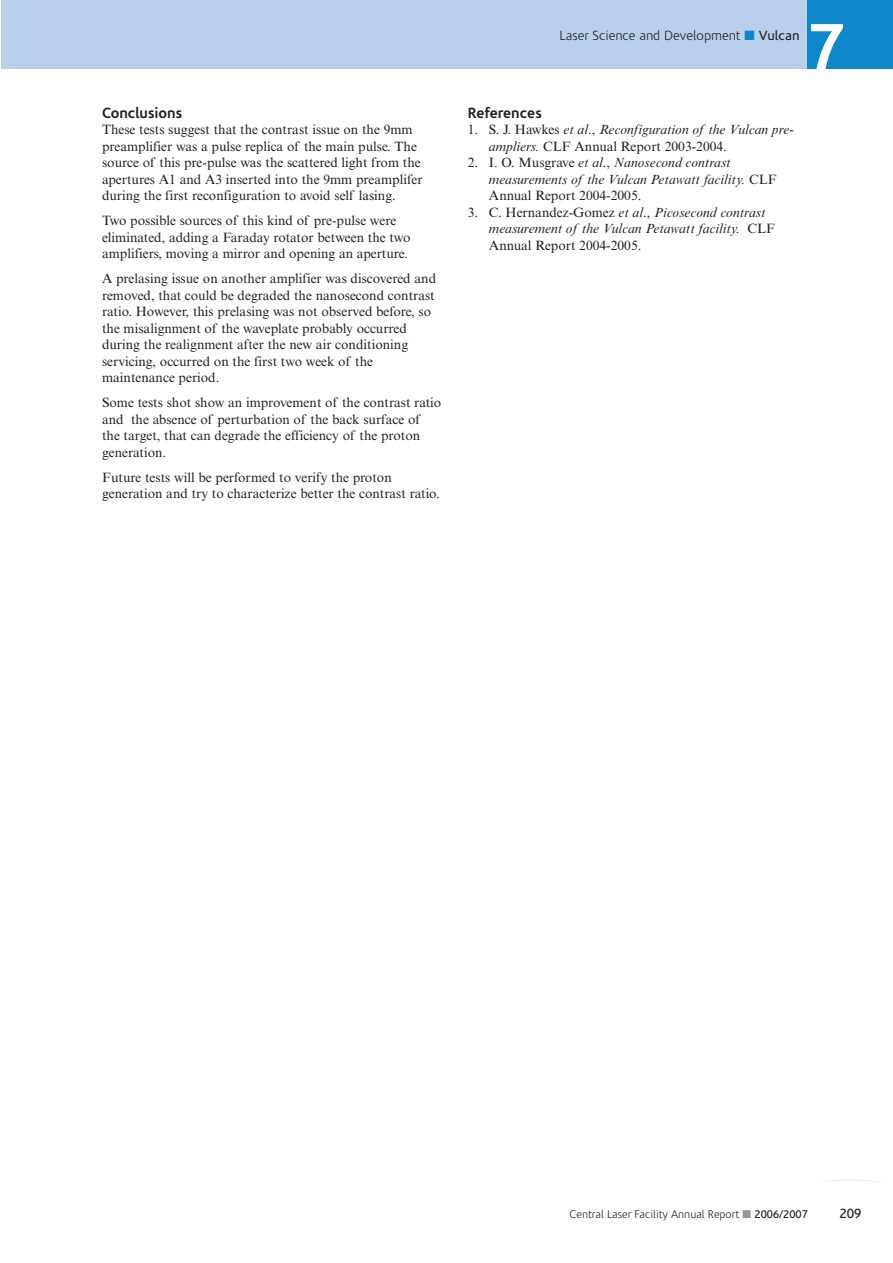
<style>
.page{position:relative;width:893px;height:1263px;background:#fff}
.page>*{position:absolute;margin:0;border:0;box-sizing:border-box;transform-origin:0 0}
.t1{font:700 66px "Corisande";color:#fff}
.t2{font:700 15px "Corisande";color:#231f20}
.t3{font:13.5px/16.5px "Times NRMT";color:#231f20}
.t4{font:italic 13.5px/16.5px "Times NRMT";color:#231f20}
.t5{font:300 13.5px "Corisande";color:#231f20}
.t6{font:13.5px "Corisande";color:#231f20}
.t7{font:300 11.25px "Corisande";color:#231f20}
.s1{color:#0c88cb}
.s2{font-weight:400}
.s3{font-style:normal}
.s4{color:#939598}
</style>
<div class="page">
<div style="left:2px;top:0;width:806px;height:68px;background:#b8d0eb"></div>
<div style="left:808px;top:0;width:85px;height:68px;background:#0c88cb"></div>
<svg style="left:824px;top:1179px;width:53px;height:3px"></svg>
<p class="t2" style="left:102px;top:107px;width:82px">Conclusions</p>
<p class="t3" style="left:102px;top:123px;width:322px">These tests suggest that the contrast issue on the 9mm preamplifier was a pulse replica of the main pulse. The source of this pre-pulse was the scattered light from the apertures A1 and A3 inserted into the 9mm preamplifer during the first reconfiguration to avoid self lasing.</p>
<p class="t3" style="left:102px;top:214px;width:310px">Two possible sources of this kind of pre-pulse were eliminated, adding a Faraday rotator between the two amplifiers, moving a mirror and opening an aperture.</p>
<p class="t3" style="left:102px;top:272px;width:336px">A prelasing issue on another amplifier was discovered and removed, that could be degraded the nanosecond contrast ratio. However, this prelasing was not observed before, so the misalignment of the waveplate probably occurred during the realignment after the new air conditioning servicing, occurred on the first two week of the maintenance period.</p>
<p class="t3" style="left:102px;top:396px;width:341px">Some tests shot show an improvement of the contrast ratio and the absence of perturbation of the back surface of<br>the target, that can degrade the efficiency of the proton generation.</p>
<p class="t3" style="left:102px;top:470px;width:339px">Future tests will be performed to verify the proton generation and try to characterize better the contrast ratio.</p>
<p class="t5" style="left:560px;top:30px;width:241px">Laser Science and Development <span class="s1">■</span> <span class="s2">Vulcan</span></p>
<h1 class="t1" style="left:808px;top:21px;width:38px">7</h1>
<p class="t2" style="left:468px;top:107px;width:76px">References</p>
<p class="t4" style="left:489px;top:122px;width:306px;text-indent:-21px"><span class="s3">1. S. J. Hawkes</span> et al<span class="s3">.,</span> Reconfiguration of the Vulcan pre&shy;ampliers. <span class="s3">CLF Annual Report 2003-2004.</span></p>
<p class="t4" style="left:489px;top:155px;width:289px;text-indent:-21px"><span class="s3">2. I. O. Musgrave</span> et al<span class="s3">.,</span> Nanosecond contrast measurements of the Vulcan Petawatt facility. <span class="s3">CLF<br>Annual Report 2004-2005.</span></p>
<p class="t4" style="left:489px;top:205px;width:288px;text-indent:-21px"><span class="s3">3. C. Hernandez-Gomez</span> et al<span class="s3">.,</span> Picosecond contrast measurement of the Vulcan Petawatt facility. <span class="s3">CLF<br>Annual Report 2004-2005.</span></p>
<p class="t7" style="left:570px;top:1210px;width:240px">Central Laser Facility Annual Report <span class="s4">■</span> <span class="s2">2006/2007</span></p>
<p class="t6" style="left:839px;top:1208px;width:24px">209</p>
</div>
